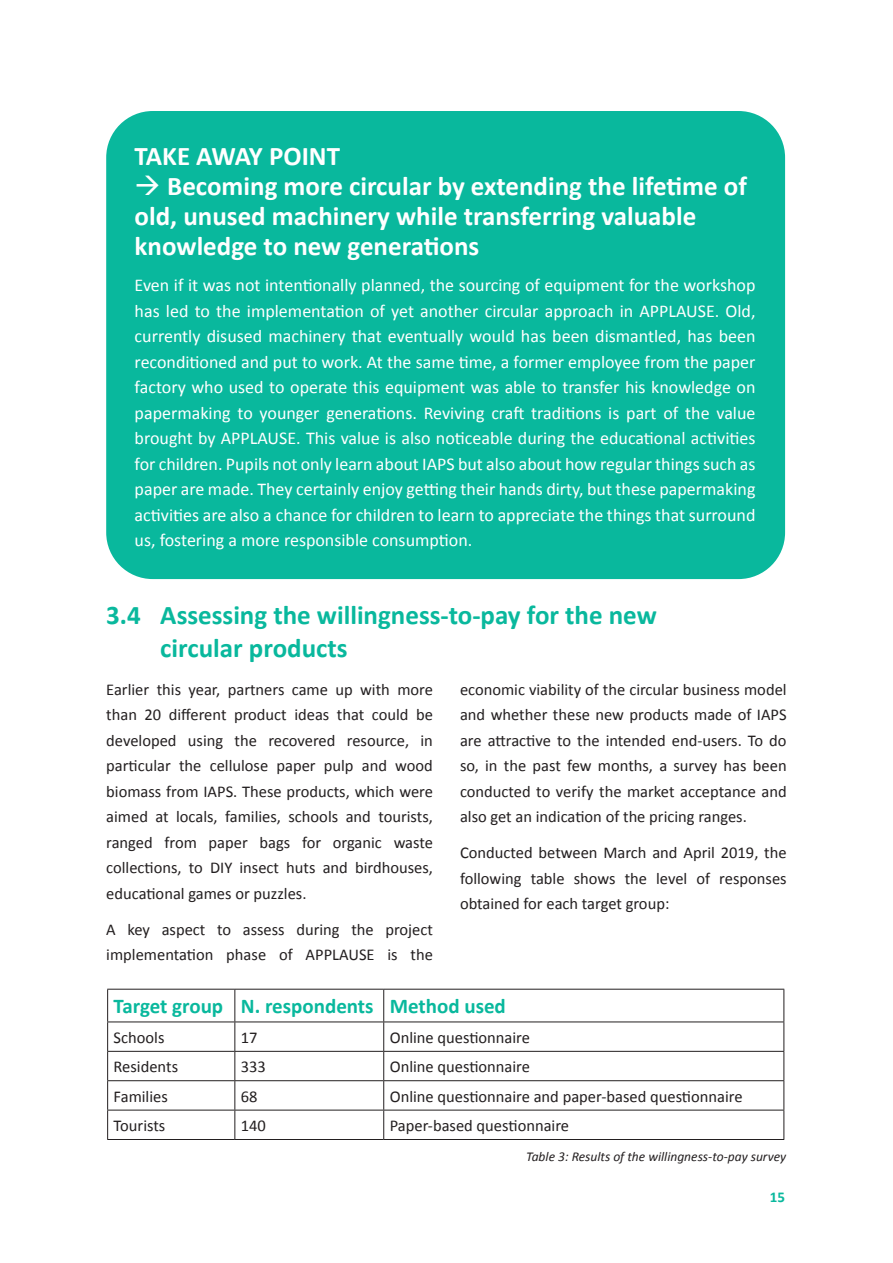
<style>
.page{position:relative;width:893px;height:1263px;background:#fff}
.page>*{position:absolute;margin:0;border:0;box-sizing:border-box;transform-origin:0 0}
.BoxHead{font:700 27px/30px "Calibri";color:#fff}
.t1{font:700 27px/33px "Calibri";color:#09b89d}
.TableColumnHead{font:700 21px "Calibri";color:#09b89d}
.BoxText{font:18px/25.5px "Calibri";color:#fff;text-align:justify}
.Para{font:16.5px/25.5px "Calibri";color:#231f20;text-align:justify}
.TableText{font:16.5px "Calibri";color:#231f20}
.t2{font:700 15px "Calibri";color:#09b89d}
.FigureCaption{font:italic 13.5px "Calibri";color:#231f20}
</style>
<div class="page">
<div style="left:106px;top:111px;width:679px;height:468px;background:#09b89d;border-radius:46px"></div>
<hr style="left:107px;top:989px;width:128px;height:1px;background:#231f20">
<hr style="left:107px;top:989px;width:1px;height:32px;background:#231f20">
<hr style="left:235px;top:989px;width:149px;height:1px;background:#231f20">
<hr style="left:234px;top:989px;width:1px;height:32px;background:#231f20">
<hr style="left:384px;top:989px;width:400px;height:1px;background:#231f20">
<hr style="left:383px;top:989px;width:1px;height:32px;background:#231f20">
<hr style="left:783px;top:989px;width:1px;height:32px;background:#231f20">
<hr style="left:107px;top:1021px;width:128px;height:1px;background:#231f20">
<hr style="left:235px;top:1021px;width:149px;height:1px;background:#231f20">
<hr style="left:384px;top:1021px;width:400px;height:1px;background:#231f20">
<hr style="left:107px;top:1051px;width:128px;height:1px;background:#231f20">
<hr style="left:235px;top:1051px;width:149px;height:1px;background:#231f20">
<hr style="left:384px;top:1051px;width:400px;height:1px;background:#231f20">
<hr style="left:107px;top:1080px;width:128px;height:1px;background:#231f20">
<hr style="left:235px;top:1080px;width:149px;height:1px;background:#231f20">
<hr style="left:384px;top:1080px;width:400px;height:1px;background:#231f20">
<hr style="left:107px;top:1110px;width:128px;height:1px;background:#231f20">
<svg style="left:107px;top:1022px;width:1px;height:117px"></svg>
<hr style="left:235px;top:1110px;width:149px;height:1px;background:#231f20">
<svg style="left:234px;top:1022px;width:1px;height:117px"></svg>
<hr style="left:384px;top:1110px;width:400px;height:1px;background:#231f20">
<svg style="left:383px;top:1022px;width:1px;height:117px"></svg>
<svg style="left:783px;top:1022px;width:1px;height:117px"></svg>
<hr style="left:107px;top:1139px;width:128px;height:1px;background:#231f20">
<hr style="left:235px;top:1139px;width:149px;height:1px;background:#231f20">
<hr style="left:384px;top:1139px;width:400px;height:1px;background:#231f20">
<p class="BoxHead" style="left:135px;top:140px;width:207px">TAKE AWAY POINT</p>
<p class="BoxHead" style="left:135px;top:170px;width:614px">→ Becoming more circular by extending the lifetime of old, unused machinery while transferring valuable knowledge to new generations</p>
<p class="BoxText" style="left:135px;top:272px;width:622px">Even if it was not intentionally planned, the sourcing of equipment for the workshop has led to the implementation of yet another circular approach in APPLAUSE. Old, currently disused machinery that eventually would has been dismantled, has been reconditioned and put to work. At the same time, a former employee from the paper factory who used to operate this equipment was able to transfer his knowledge on papermaking to younger generations. Reviving craft traditions is part of the value brought by APPLAUSE. This value is also noticeable during the educational activities for children. Pupils not only learn about IAPS but also about how regular things such as paper are made. They certainly enjoy getting their hands dirty, but these papermaking activities are also a chance for children to learn to appreciate the things that surround us, fostering a more responsible consumption.</p>
<h2 class="t1" style="left:160px;top:598px;width:498px;text-indent:-54px">3.4 Assessing the willingness-to-pay for the new circular products</h2>
<p class="Para" style="left:106px;top:676px;width:328px">Earlier this year, partners came up with more than 20 different product ideas that could be developed using the recovered resource, in particular the cellulose paper pulp and wood biomass from IAPS. These products, which were aimed at locals, families, schools and tourists, ranged from paper bags for organic waste collections, to DIY insect huts and birdhouses, educational games or puzzles.</p>
<p class="Para" style="left:106px;top:916px;width:328px">A key aspect to assess during the project implementation phase of APPLAUSE is the</p>
<p class="Para" style="left:460px;top:676px;width:328px">economic viability of the circular business model and whether these new products made of IAPS are attractive to the intended end-users. To do so, in the past few months, a survey has been conducted to verify the market acceptance and also get an indication of the pricing ranges.</p>
<p class="Para" style="left:460px;top:840px;width:328px">Conducted between March and April 2019, the following table shows the level of responses obtained for each target group:</p>
<p class="TableColumnHead" style="left:114px;top:991px;width:111px">Target group</p>
<p class="TableColumnHead" style="left:241px;top:991px;width:134px">N. respondents</p>
<p class="TableColumnHead" style="left:390px;top:991px;width:118px">Method used</p>
<p class="TableText" style="left:114px;top:1027px;width:52px">Schools</p>
<p class="TableText" style="left:241px;top:1027px;width:18px">17</p>
<p class="TableText" style="left:390px;top:1027px;width:142px">Online questionnaire</p>
<p class="TableText" style="left:114px;top:1056px;width:66px">Residents</p>
<p class="TableText" style="left:241px;top:1056px;width:27px">333</p>
<p class="TableText" style="left:390px;top:1056px;width:142px">Online questionnaire</p>
<p class="TableText" style="left:114px;top:1086px;width:56px">Families</p>
<p class="TableText" style="left:241px;top:1086px;width:18px">68</p>
<p class="TableText" style="left:390px;top:1086px;width:354px">Online questionnaire and paper-based questionnaire</p>
<p class="TableText" style="left:114px;top:1115px;width:53px">Tourists</p>
<p class="TableText" style="left:241px;top:1115px;width:27px">140</p>
<p class="TableText" style="left:390px;top:1115px;width:181px">Paper-based questionnaire</p>
<p class="FigureCaption" style="left:526px;top:1147px;width:261px">Table 3: Results of the willingness-to-pay survey</p>
<p class="t2" style="left:770px;top:1186px;width:17px">15</p>
</div>
